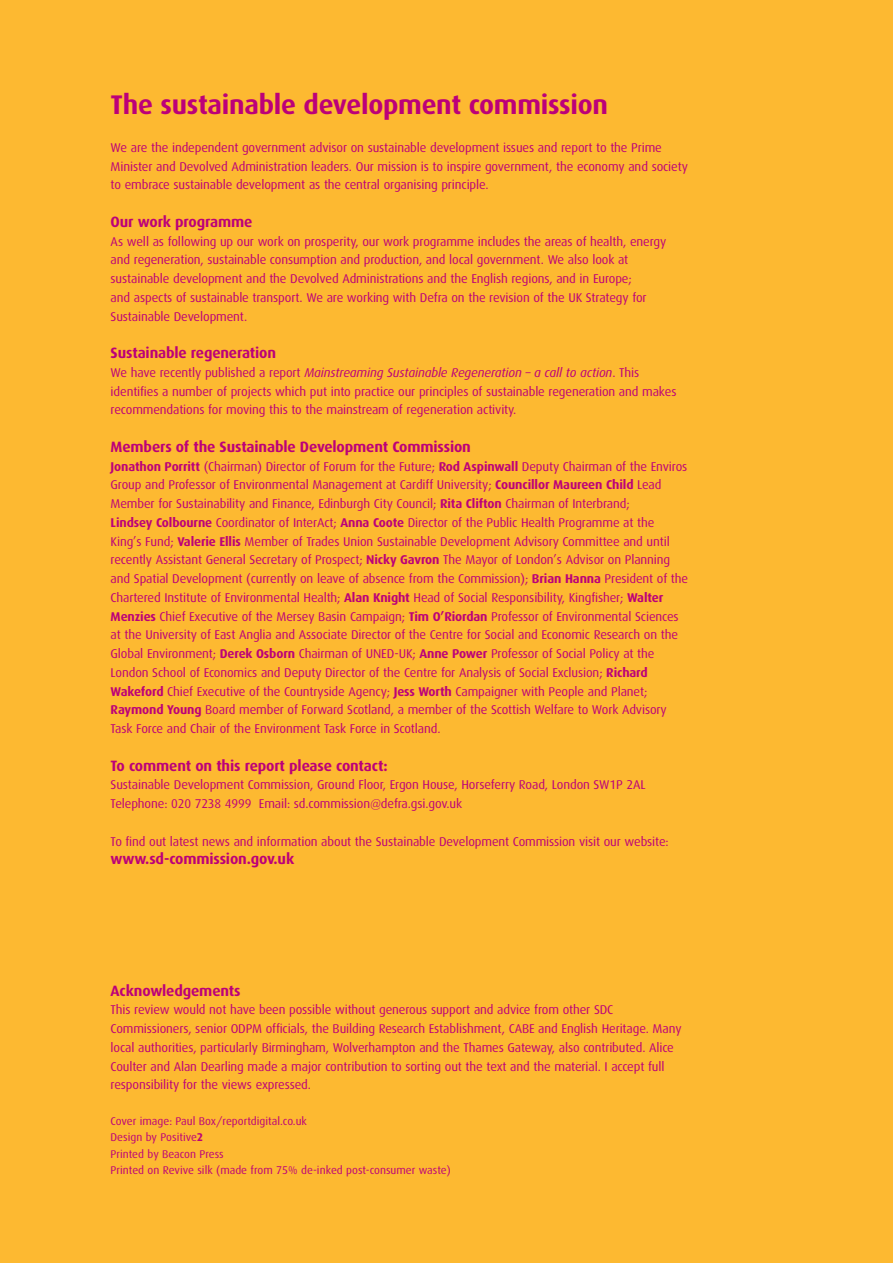
<style>
.page{position:relative;width:893px;height:1263px;background:#fff}
.page>*{position:absolute;margin:0;border:0;box-sizing:border-box;transform-origin:0 0}
.t1{font:700 27px "Dax";letter-spacing:-.01em;color:#bc0079}
.t2{font:700 15px "Dax";letter-spacing:-.01em;color:#bc0079}
.t3{font:12.75px/18.8px "Dax";letter-spacing:-.01em;color:#bc0079}
.t4{font:11.25px/16.5px "Dax";color:#bc0079}
.s1{font-style:italic}
.s2{font-weight:700}
</style>
<div class="page">
<div style="left:0;top:0;width:892px;height:1263px;background:#fdb931"></div>
<h1 class="t1" style="left:111px;top:94px;width:499px">The sustainable development commission</h1>
<p class="t3" style="left:111px;top:139px;width:578px">We are the independent government advisor on sustainable development issues and report to the Prime<br>Minister and Devolved Administration leaders. Our mission is to inspire government, the economy and society to embrace sustainable development as the central organising principle.</p>
<p class="t2" style="left:111px;top:215px;width:143px">Our work programme</p>
<p class="t3" style="left:111px;top:233px;width:557px">As well as following up our work on prosperity, our work programme includes the areas of health, energy and regeneration, sustainable consumption and production, and local government. We also look at sustainable development and the Devolved Administrations and the English regions, and in Europe;<br>and aspects of sustainable transport. We are working with Defra on the revision of the UK Strategy for Sustainable Development.</p>
<p class="t2" style="left:111px;top:347px;width:167px">Sustainable regeneration</p>
<p class="t3" style="left:111px;top:364px;width:567px">We have recently published a report <span class="s1">Mainstreaming Sustainable Regeneration – a call to action</span>. This identifies a number of projects which put into practice our principles of sustainable regeneration and makes recommendations for moving this to the mainstream of regeneration activity.</p>
<p class="t2" style="left:111px;top:440px;width:362px">Members of the Sustainable Development Commission</p>
<p class="t3" style="left:111px;top:458px;width:579px"><span class="s2">Jonathon Porritt</span> (Chairman) Director of Forum for the Future; <span class="s2">Rod Aspinwall</span> Deputy Chairman of the Enviros Group and Professor of Environmental Management at Cardiff University; <span class="s2">Councillor Maureen Child</span> Lead Member for Sustainability and Finance, Edinburgh City Council; <span class="s2">Rita Clifton</span> Chairman of Interbrand;<br><span class="s2">Lindsey Colbourne</span> Coordinator of InterAct; <span class="s2">Anna Coote</span> Director of the Public Health Programme at the King’s Fund; <span class="s2">Valerie Ellis</span> Member of Trades Union Sustainable Development Advisory Committee and until recently Assistant General Secretary of Prospect; <span class="s2">Nicky Gavron</span> The Mayor of London’s Advisor on Planning and Spatial Development (currently on leave of absence from the Commission); <span class="s2">Brian Hanna</span> President of the Chartered Institute of Environmental Health; <span class="s2">Alan Knight</span> Head of Social Responsibility, Kingfisher; <span class="s2">Walter Menzies</span> Chief Executive of the Mersey Basin Campaign; <span class="s2">Tim O’Riordan</span> Professor of Environmental Sciences at the University of East Anglia and Associate Director of the Centre for Social and Economic Research on the Global Environment; <span class="s2">Derek Osborn</span> Chairman of UNED-UK; <span class="s2">Anne Power</span> Professor of Social Policy at the London School of Economics and Deputy Director of the Centre for Analysis of Social Exclusion; <span class="s2">Richard Wakeford</span> Chief Executive of the Countryside Agency; <span class="s2">Jess Worth</span> Campaigner with People and Planet; <span class="s2">Raymond Young</span> Board member of Forward Scotland, a member of the Scottish Welfare to Work Advisory Task Force and Chair of the Environment Task Force in Scotland.</p>
<p class="t2" style="left:111px;top:759px;width:279px">To comment on this report please contact:</p>
<p class="t3" style="left:111px;top:777px;width:536px">Sustainable Development Commission, Ground Floor, Ergon House, Horseferry Road, London SW1P 2AL<br>Telephone: 020 7238 4999 Email: sd.commission@defra.gsi.gov.uk</p>
<p class="t3" style="left:111px;top:833px;width:559px">To find out latest news and information about the Sustainable Development Commission visit our website:</p>
<p class="t2" style="left:111px;top:853px;width:185px">www.sd-commission.gov.uk</p>
<p class="t2" style="left:111px;top:984px;width:131px">Acknowledgements</p>
<p class="t3" style="left:111px;top:1002px;width:572px">This review would not have been possible without generous support and advice from other SDC Commissioners, senior ODPM officials, the Building Research Establishment, CABE and English Heritage. Many local authorities, particularly Birmingham, Wolverhampton and the Thames Gateway, also contributed. Alice Coulter and Alan Dearling made a major contribution to sorting out the text and the material. I accept full responsibility for the views expressed.</p>
<p class="t4" style="left:111px;top:1113px;width:342px">Cover image: Paul Box/reportdigital.co.uk<br>Design by Positive<span class="s2">2<br></span>Printed by Beacon Press<br>Printed on Revive silk (made from 75% de-inked post-consumer waste)</p>
</div>
